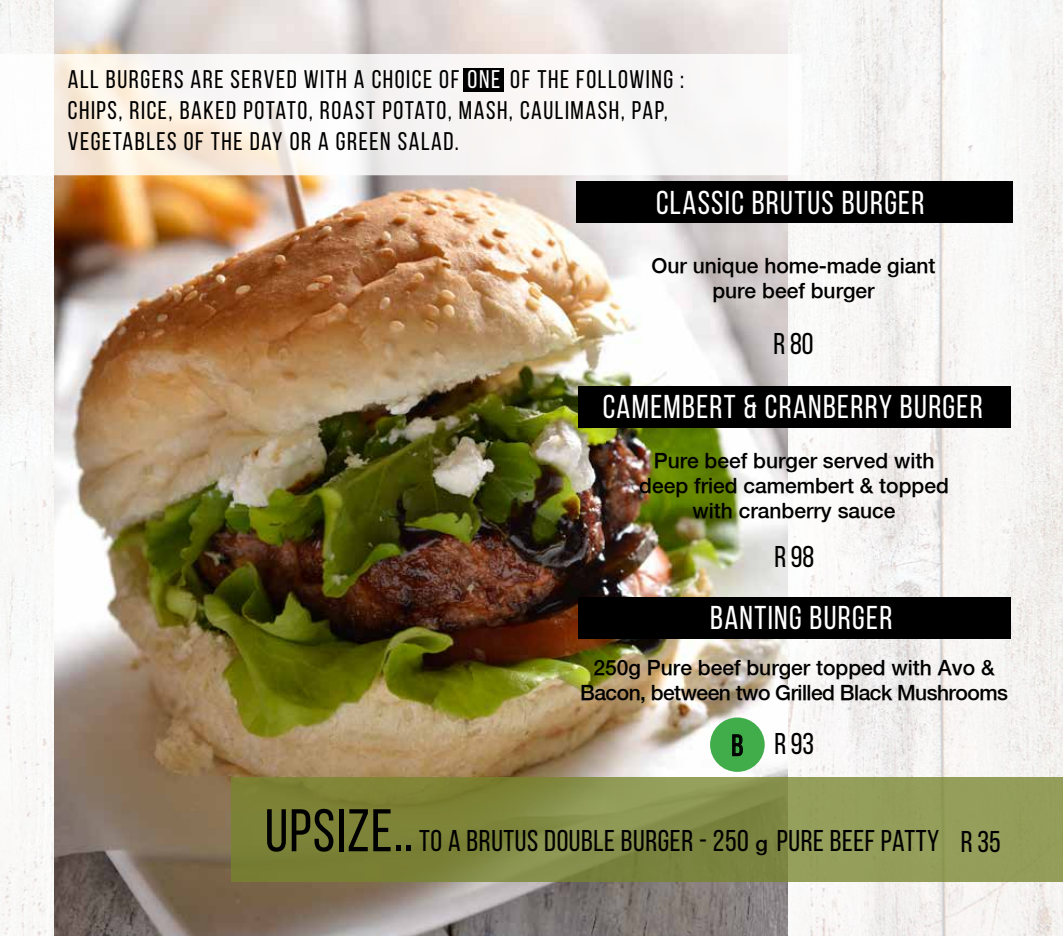
<style>
.page{position:relative;width:1063px;height:936px;background:#fff}
.page>*{position:absolute;margin:0;border:0;box-sizing:border-box;transform-origin:0 0}
.t1{font:33px "Bebas Neue";letter-spacing:.04em;color:#fff}
.t2{font:30px "Bebas Neue";letter-spacing:.02em;color:#000}
.t3{font:25.5px/30.6px "Bebas Neue";letter-spacing:.06em;color:#000}
.t4{font:500 21px/25.2px "Helvetica Neue";color:#000;text-align:center}
.t5{font:500 21px/25.2px "Helvetica Neue";letter-spacing:-.025em;color:#000;text-align:center}
.s1{color:#fff}
.s2{font-size:60px}
.s3{font-family:"Helvetica Neue";font-weight:500;font-size:21px}
</style>
<div class="page">
<img style="left:0;top:0;width:1063px;height:935px">
<img style="left:54px;top:0;width:734px;height:935px">
<svg style="left:0;top:54px;width:802px;height:121px;fill:#f9f6f5"></svg>
<div style="left:578px;top:386px;width:432px;height:42px;background:#000"></div>
<div style="left:578px;top:596px;width:432px;height:42px;background:#000"></div>
<div style="left:576px;top:181px;width:436px;height:42px;background:#000"></div>
<svg style="left:232px;top:777px;width:831px;height:104px"></svg>
<div style="left:710px;top:717px;width:55px;height:54px;background:#41ad4a;border-radius:50%"></div>
<svg style="left:732px;top:734px;width:11px;height:22px"></svg>
<div style="left:463px;top:68px;width:40px;height:23px;background:#000"></div>
<p class="t3" style="left:68px;top:64px;width:618px">ALL BURGERS ARE SERVED WITH A CHOICE OF <span class="s1">ONE</span> OF THE FOLLOWING :<br>CHIPS, RICE, BAKED POTATO, ROAST POTATO, MASH, CAULIMASH, PAP,<br>VEGETABLES OF THE DAY OR A GREEN SALAD.</p>
<p class="t1" style="left:656px;top:184px;width:270px">CLASSIC BRUTUS BURGER</p>
<p class="t4" style="left:652px;top:253px;width:285px">Our unique home-made giant pure beef burger</p>
<p class="t2" style="left:774px;top:327px;width:41px">R 80</p>
<p class="t1" style="left:603px;top:389px;width:382px">CAMEMBERT &amp; CRANBERRY BURGER</p>
<p class="t4" style="left:639px;top:447px;width:311px">Pure beef burger served with deep fried camembert &amp; topped with cranberry sauce</p>
<p class="t2" style="left:774px;top:540px;width:41px">R 98</p>
<p class="t1" style="left:710px;top:599px;width:184px">BANTING BURGER</p>
<p class="t5" style="left:580px;top:655px;width:429px">250g Pure beef burger topped with Avo &amp;<br>Bacon, between two Grilled Black Mushrooms</p>
<p class="t2" style="left:732px;top:729px;width:13px">B</p>
<p class="t2" style="left:774px;top:727px;width:41px">R 93</p>
<p class="t2" style="left:265px;top:824px;width:737px"><span class="s2">UPSIZE..</span> TO A BRUTUS DOUBLE BURGER - 250 <span class="s3">g</span> PURE BEEF PATTY R 35</p>
</div>
